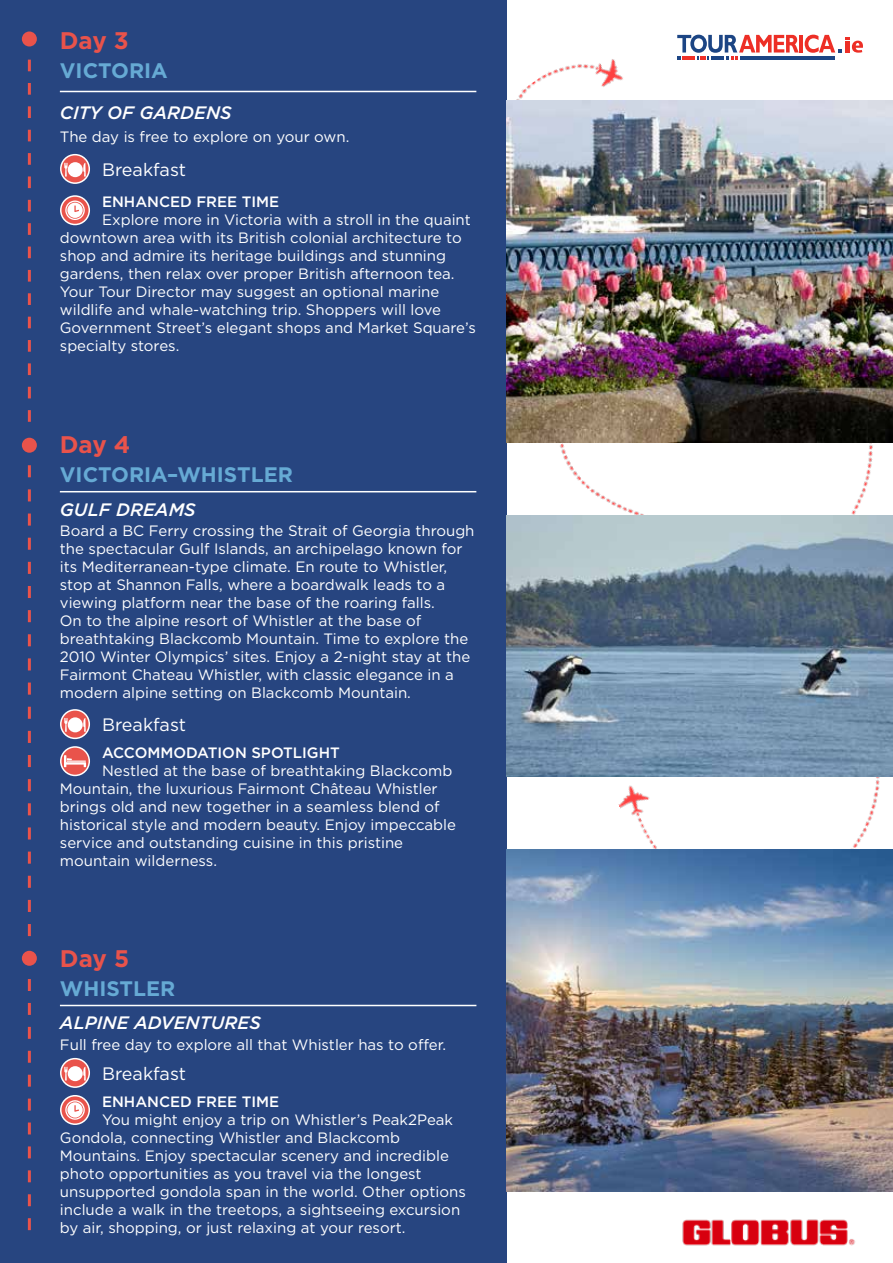
<style>
.page{position:relative;width:893px;height:1263px;background:#fff}
.page>*{position:absolute;margin:0;border:0;box-sizing:border-box;transform-origin:0 0}
.t1{font:700 24px "Gotham";letter-spacing:-.01em;color:#e9534b}
.t2{font:700 21px "Gotham";color:#66aad4}
.t3{font:italic 500 18px "Gotham";color:#fff}
.t4{font:18px "Gotham";color:#fff}
.t5{font:15px/18px "Gotham";color:#fff}
.t6{font:500 15px "Gotham";color:#fff}
</style>
<div class="page">
<img style="left:506px;top:442px;width:387px;height:407px">
<div style="left:0;top:0;width:506px;height:1263px;background:#274580"></div>
<img style="left:682px;top:1219px;width:173px;height:27px">
<hr style="left:799px;top:35px;width:4px;height:18px;background:#ed2f26">
<svg style="left:677px;top:35px;width:122px;height:25px"></svg>
<hr style="left:711px;top:56px;width:13px;height:4px;background:#1c4584">
<hr style="left:741px;top:56px;width:94px;height:4px;background:#1c4584">
<svg style="left:805px;top:35px;width:58px;height:18px"></svg>
<div style="left:22px;top:32px;width:15px;height:15px;background:#e9534b;border-radius:50%"></div>
<div style="left:22px;top:438px;width:15px;height:15px;background:#e9534b;border-radius:50%"></div>
<svg style="left:28px;top:60px;width:3px;height:362px"></svg>
<svg style="left:28px;top:979px;width:3px;height:251px"></svg>
<hr style="left:60px;top:491px;width:416px;height:1px;background:#fff">
<hr style="left:60px;top:1005px;width:416px;height:1px;background:#fff">
<div style="left:22px;top:951px;width:15px;height:15px;background:#e9534b;border-radius:50%"></div>
<svg style="left:28px;top:465px;width:3px;height:471px"></svg>
<hr style="left:60px;top:91px;width:416px;height:1px;background:#fff">
<svg style="left:61px;top:155px;width:28px;height:28px"></svg>
<div style="left:60px;top:154px;width:30px;height:30px;border:2px solid #fff;border-radius:50%"></div>
<svg style="left:64px;top:162px;width:22px;height:15px"></svg>
<svg style="left:61px;top:710px;width:28px;height:28px"></svg>
<div style="left:60px;top:709px;width:30px;height:30px;border:2px solid #fff;border-radius:50%"></div>
<svg style="left:64px;top:717px;width:22px;height:15px"></svg>
<div style="left:61px;top:1059px;width:28px;height:28px;background:#e9534b;border-radius:50%"></div>
<div style="left:60px;top:1058px;width:30px;height:30px;border:2px solid #fff;border-radius:50%"></div>
<svg style="left:64px;top:1066px;width:22px;height:15px"></svg>
<div style="left:61px;top:747px;width:28px;height:28px;background:#e9534b;border-radius:50%"></div>
<div style="left:60px;top:746px;width:30px;height:30px;border:2px solid #fff;border-radius:50%"></div>
<svg style="left:64px;top:755px;width:22px;height:12px"></svg>
<svg style="left:61px;top:1096px;width:28px;height:28px"></svg>
<div style="left:60px;top:1095px;width:30px;height:30px;border:2px solid #fff;border-radius:50%"></div>
<svg style="left:65px;top:1100px;width:20px;height:20px"></svg>
<svg style="left:61px;top:196px;width:28px;height:28px"></svg>
<div style="left:60px;top:195px;width:30px;height:30px;border:2px solid #fff;border-radius:50%"></div>
<svg style="left:65px;top:200px;width:20px;height:20px"></svg>
<img style="left:506px;top:516px;width:387px;height:260px">
<img style="left:506px;top:849px;width:387px;height:343px">
<img style="left:506px;top:100px;width:387px;height:342px">
<h1 class="t1" style="left:60px;top:25px;width:71px">Day 3</h1>
<h2 class="t2" style="left:60px;top:57px;width:109px">VICTORIA</h2>
<p class="t3" style="left:60px;top:100px;width:173px">CITY OF GARDENS</p>
<p class="t5" style="left:60px;top:128px;width:291px">The day is free to explore on your own.</p>
<p class="t4" style="left:102px;top:158px;width:86px">Breakfast</p>
<p class="t6" style="left:102px;top:192px;width:179px">ENHANCED FREE TIME</p>
<p class="t5" style="left:60px;top:211px;width:418px;text-indent:42px">Explore more in Victoria with a stroll in the quaint downtown area with its British colonial architecture to shop and admire its heritage buildings and stunning gardens, then relax over proper British afternoon tea.<br>Your Tour Director may suggest an optional marine wildlife and whale-watching trip. Shoppers will love Government Street’s elegant shops and Market Square’s specialty stores.</p>
<h1 class="t1" style="left:60px;top:429px;width:72px">Day 4</h1>
<h2 class="t2" style="left:60px;top:461px;width:235px">VICTORIA–WHISTLER</h2>
<p class="t3" style="left:60px;top:497px;width:137px">GULF DREAMS</p>
<p class="t5" style="left:60px;top:522px;width:416px">Board a BC Ferry crossing the Strait of Georgia through the spectacular Gulf Islands, an archipelago known for its Mediterranean-type climate. En route to Whistler, stop at Shannon Falls, where a boardwalk leads to a viewing platform near the base of the roaring falls.<br>On to the alpine resort of Whistler at the base of breathtaking Blackcomb Mountain. Time to explore the 2010 Winter Olympics’ sites. Enjoy a 2-night stay at the Fairmont Chateau Whistler, with classic elegance in a modern alpine setting on Blackcomb Mountain.</p>
<p class="t4" style="left:102px;top:713px;width:86px">Breakfast</p>
<p class="t6" style="left:102px;top:743px;width:239px">ACCOMMODATION SPOTLIGHT</p>
<p class="t5" style="left:60px;top:761px;width:398px;text-indent:42px">Nestled at the base of breathtaking Blackcomb Mountain, the luxurious Fairmont Château Whistler brings old and new together in a seamless blend of historical style and modern beauty. Enjoy impeccable service and outstanding cuisine in this pristine mountain wilderness.</p>
<h1 class="t1" style="left:60px;top:943px;width:71px">Day 5</h1>
<h2 class="t2" style="left:60px;top:974px;width:117px">WHISTLER</h2>
<p class="t3" style="left:60px;top:1011px;width:203px">ALPINE ADVENTURES</p>
<p class="t5" style="left:60px;top:1035px;width:388px">Full free day to explore all that Whistler has to offer.</p>
<p class="t4" style="left:102px;top:1062px;width:86px">Breakfast</p>
<p class="t6" style="left:102px;top:1092px;width:179px">ENHANCED FREE TIME</p>
<p class="t5" style="left:60px;top:1110px;width:407px;text-indent:42px">You might enjoy a trip on Whistler’s Peak2Peak Gondola, connecting Whistler and Blackcomb Mountains. Enjoy spectacular scenery and incredible photo opportunities as you travel via the longest unsupported gondola span in the world. Other options include a walk in the treetops, a sightseeing excursion by air, shopping, or just relaxing at your resort.</p>
</div>
